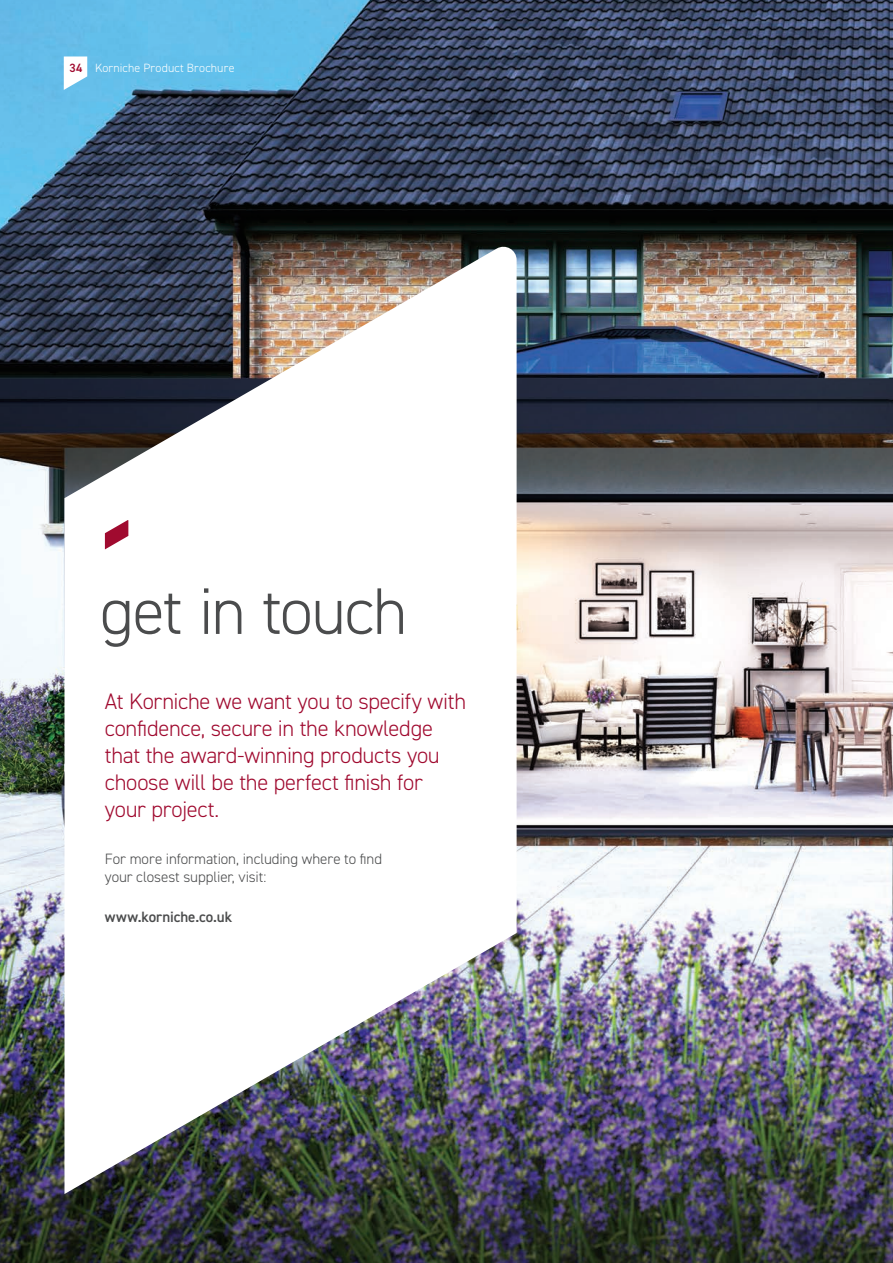
<style>
.page{position:relative;width:893px;height:1263px;background:#fff}
.page>*{position:absolute;margin:0;border:0;box-sizing:border-box;transform-origin:0 0}
.t1{font:300 66px "DIN2014";letter-spacing:-.025em;color:#4b4c4d}
.t2{font:300 22.5px/27px "DIN2014";letter-spacing:-.015em;color:#a00a2f}
.t3{font:300 15px/18px "DIN2014";letter-spacing:-.005em;color:#4b4c4d}
.t4{font:600 15px "DIN2014";color:#4b4c4d}
.t5{font:300 12px "DIN2014";letter-spacing:.015em;color:#fff}
.t6{font:600 12px "DIN2014";color:#a00a2f}
</style>
<div class="page">
<img style="left:0;top:0;width:893px;height:1263px">
<img style="left:64px;top:243px;width:453px;height:951px">
<svg style="left:64px;top:56px;width:23px;height:34px"></svg>
<svg style="left:105px;top:520px;width:23px;height:29px"></svg>
<p class="t6" style="left:69px;top:60px;width:14px">34</p>
<p class="t5" style="left:95px;top:61px;width:141px">Korniche Product Brochure</p>
<p class="t1" style="left:100px;top:571px;width:309px">get in touch</p>
<p class="t2" style="left:105px;top:687px;width:363px">At Korniche we want you to specify with confidence, secure in the knowledge that the award-winning products you choose will be the perfect finish for your project.</p>
<p class="t3" style="left:105px;top:850px;width:279px">For more information, including where to find your closest supplier, visit:</p>
<p class="t4" style="left:105px;top:907px;width:129px">www.korniche.co.uk</p>
</div>
